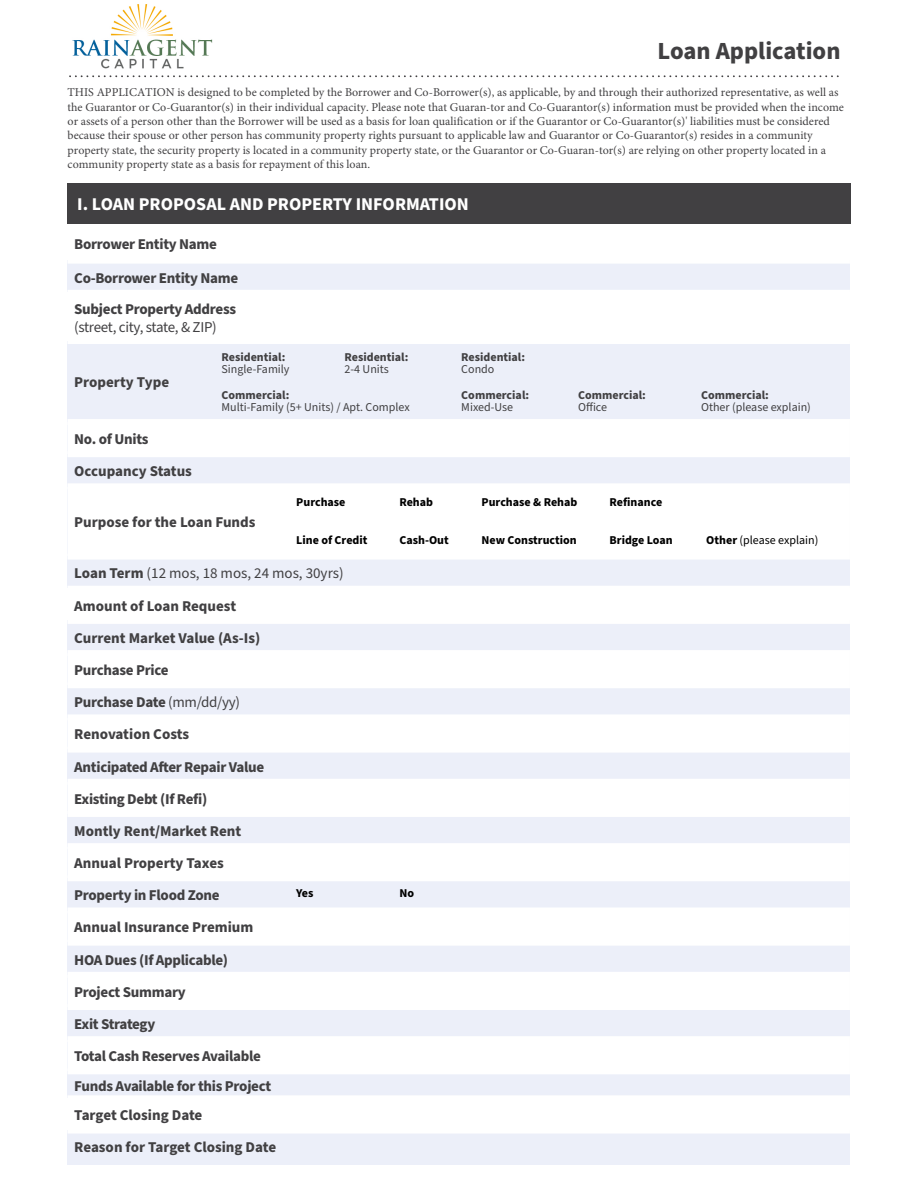
<style>
.page{position:relative;width:918px;height:1188px;background:#fff}
.page>*{position:absolute;margin:0;border:0;box-sizing:border-box;transform-origin:0 0}
.t1{font:700 24.6px "Source Sans Pro";color:#414042}
.t2{font:700 18px "Source Sans Pro";color:#fff}
.t3{font:700 15px/32.2px "Source Sans Pro";letter-spacing:-.02em;color:#414042}
.t4{font:700 15px "Source Sans Pro";color:#414042}
.t5{font:15px "Source Sans Pro";letter-spacing:-.025em;color:#414042}
.t6{font:12px/14.4px "Minion Pro";color:#414042}
.t7{font:12px "Source Sans Pro";color:#414042}
.t8{font:700 12px "Source Sans Pro";color:#000}
.t9{font:700 12px "Source Sans Pro";color:#414042}
.t10{font:12px "Source Sans Pro";color:#000}
.s1{font-weight:400}
.s2{font-weight:700}
</style>
<div class="page">
<svg style="left:70px;top:75px;width:769px;height:2px"></svg>
<div style="left:68px;top:261px;width:782px;height:32px;background:#eceff9"></div>
<div style="left:68px;top:341px;width:782px;height:81px;background:#eceff9"></div>
<div style="left:68px;top:454px;width:782px;height:32px;background:#eceff9"></div>
<div style="left:68px;top:557px;width:782px;height:32px;background:#eceff9"></div>
<div style="left:68px;top:621px;width:782px;height:32px;background:#eceff9"></div>
<div style="left:68px;top:685px;width:782px;height:32px;background:#eceff9"></div>
<div style="left:68px;top:750px;width:782px;height:32px;background:#eceff9"></div>
<div style="left:68px;top:814px;width:782px;height:32px;background:#eceff9"></div>
<div style="left:68px;top:878px;width:782px;height:32px;background:#eceff9"></div>
<div style="left:68px;top:943px;width:782px;height:32px;background:#eceff9"></div>
<div style="left:68px;top:1007px;width:782px;height:32px;background:#eceff9"></div>
<div style="left:68px;top:1071px;width:782px;height:27px;background:#eceff9"></div>
<div style="left:68px;top:1131px;width:782px;height:32px;background:#eceff9"></div>
<div style="left:68px;top:338px;width:782px;height:6px;background:#fff"></div>
<div style="left:68px;top:714px;width:782px;height:6px;background:#fff"></div>
<div style="left:68px;top:1128px;width:782px;height:6px;background:#fff"></div>
<div style="left:68px;top:419px;width:782px;height:6px;background:#fff"></div>
<div style="left:68px;top:747px;width:782px;height:6px;background:#fff"></div>
<div style="left:68px;top:451px;width:782px;height:6px;background:#fff"></div>
<div style="left:68px;top:483px;width:782px;height:6px;background:#fff"></div>
<div style="left:68px;top:554px;width:782px;height:6px;background:#fff"></div>
<div style="left:68px;top:586px;width:782px;height:6px;background:#fff"></div>
<div style="left:68px;top:618px;width:782px;height:6px;background:#fff"></div>
<div style="left:68px;top:650px;width:782px;height:6px;background:#fff"></div>
<div style="left:68px;top:258px;width:782px;height:6px;background:#fff"></div>
<div style="left:68px;top:290px;width:782px;height:6px;background:#fff"></div>
<div style="left:68px;top:682px;width:782px;height:6px;background:#fff"></div>
<div style="left:68px;top:779px;width:782px;height:6px;background:#fff"></div>
<div style="left:68px;top:811px;width:782px;height:6px;background:#fff"></div>
<div style="left:68px;top:843px;width:782px;height:6px;background:#fff"></div>
<div style="left:68px;top:875px;width:782px;height:6px;background:#fff"></div>
<div style="left:68px;top:907px;width:782px;height:6px;background:#fff"></div>
<div style="left:68px;top:940px;width:782px;height:6px;background:#fff"></div>
<div style="left:68px;top:972px;width:782px;height:6px;background:#fff"></div>
<div style="left:68px;top:1004px;width:782px;height:6px;background:#fff"></div>
<div style="left:68px;top:1036px;width:782px;height:6px;background:#fff"></div>
<div style="left:68px;top:1068px;width:782px;height:6px;background:#fff"></div>
<div style="left:68px;top:1095px;width:782px;height:6px;background:#fff"></div>
<div style="left:68px;top:183px;width:783px;height:41px;background:#414042"></div>
<img style="left:72px;top:4px;width:141px;height:65px">
<h1 class="t1" style="left:658px;top:34px;width:184px">Loan Application</h1>
<p class="t6" style="left:68px;top:85px;width:778px">THIS APPLICATION is designed to be completed by the Borrower and Co-Borrower(s), as applicable, by and through their authorized representative, as well as the Guarantor or Co-Guarantor(s) in their individual capacity. Please note that Guaran-tor and Co-Guarantor(s) information must be provided when the income or assets of a person other than the Borrower will be used as a basis for loan qualification or if the Guarantor or Co-Guarantor(s)' liabilities must be considered because their spouse or other person has community property rights pursuant to applicable law and Guarantor or Co-Guarantor(s) resides in a community property state, the security property is located in a community property state, or the Guarantor or Co-Guaran-tor(s) are relying on other property located in a community property state as a basis for repayment of this loan.</p>
<h2 class="t2" style="left:77px;top:192px;width:393px">I. LOAN PROPOSAL AND PROPERTY INFORMATION</h2>
<p class="t3" style="left:74px;top:228px;width:144px">Borrower Entity Name</p>
<p class="t3" style="left:74px;top:262px;width:165px;line-height:31.2px">Co-Borrower Entity Name<br>Subject Property Address</p>
<p class="t5" style="left:74px;top:317px;width:144px">(street, city, state, &amp; ZIP)</p>
<p class="t4" style="left:74px;top:372px;width:96px">Property Type</p>
<p class="t9" style="left:222px;top:349px;width:65px">Residential:</p>
<p class="t7" style="left:222px;top:361px;width:70px">Single-Family</p>
<p class="t9" style="left:345px;top:349px;width:65px">Residential:</p>
<p class="t7" style="left:345px;top:361px;width:46px">2-4 Units</p>
<p class="t9" style="left:222px;top:387px;width:69px">Commercial:</p>
<p class="t7" style="left:222px;top:399px;width:190px">Multi-Family (5+ Units) / Apt. Complex</p>
<p class="t9" style="left:461px;top:349px;width:65px">Residential:</p>
<p class="t7" style="left:461px;top:361px;width:35px">Condo</p>
<p class="t9" style="left:461px;top:387px;width:69px">Commercial:</p>
<p class="t7" style="left:461px;top:399px;width:53px">Mixed-Use</p>
<p class="t9" style="left:578px;top:387px;width:69px">Commercial:</p>
<p class="t7" style="left:578px;top:399px;width:31px">Office</p>
<p class="t9" style="left:701px;top:387px;width:69px">Commercial:</p>
<p class="t7" style="left:701px;top:399px;width:111px">Other (please explain)</p>
<p class="t3" style="left:74px;top:423px;width:119px">No. of Units<br>Occupancy Status</p>
<p class="t4" style="left:74px;top:512px;width:183px">Purpose for the Loan Funds</p>
<p class="t3" style="left:74px;top:558px;width:271px">Loan Term <span class="s1">(12 mos, 18 mos, 24 mos, 30yrs)<br></span>Amount of Loan Request<br>Current Market Value (As-Is)<br>Purchase Price<br>Purchase Date <span class="s1">(mm/dd/yy)<br></span>Renovation Costs<br>Anticipated After Repair Value<br>Existing Debt (If Refi)<br>Montly Rent/Market Rent<br>Annual Property Taxes<br>Property in Flood Zone<br>Annual Insurance Premium<br>HOA Dues (If Applicable)<br>Project Summary<br>Exit Strategy<br>Total Cash Reserves Available</p>
<p class="t3" style="left:74px;top:1071px;width:198px;line-height:29.5px">Funds Available for this Project<br>Target Closing Date</p>
<p class="t4" style="left:74px;top:1137px;width:203px">Reason for Target Closing Date</p>
<p class="t8" style="left:482px;top:494px;width:97px">Purchase &amp; Rehab</p>
<p class="t8" style="left:610px;top:494px;width:54px">Refinance</p>
<p class="t8" style="left:296px;top:494px;width:51px">Purchase</p>
<p class="t8" style="left:399px;top:494px;width:35px">Rehab</p>
<p class="t8" style="left:296px;top:532px;width:73px">Line of Credit</p>
<p class="t8" style="left:399px;top:532px;width:51px">Cash-Out</p>
<p class="t8" style="left:482px;top:532px;width:97px">New Construction</p>
<p class="t8" style="left:610px;top:532px;width:65px">Bridge Loan</p>
<p class="t10" style="left:706px;top:532px;width:114px"><span class="s2">Other</span> (please explain)</p>
<p class="t8" style="left:296px;top:885px;width:19px">Yes</p>
<p class="t8" style="left:399px;top:885px;width:16px">No</p>
</div>
